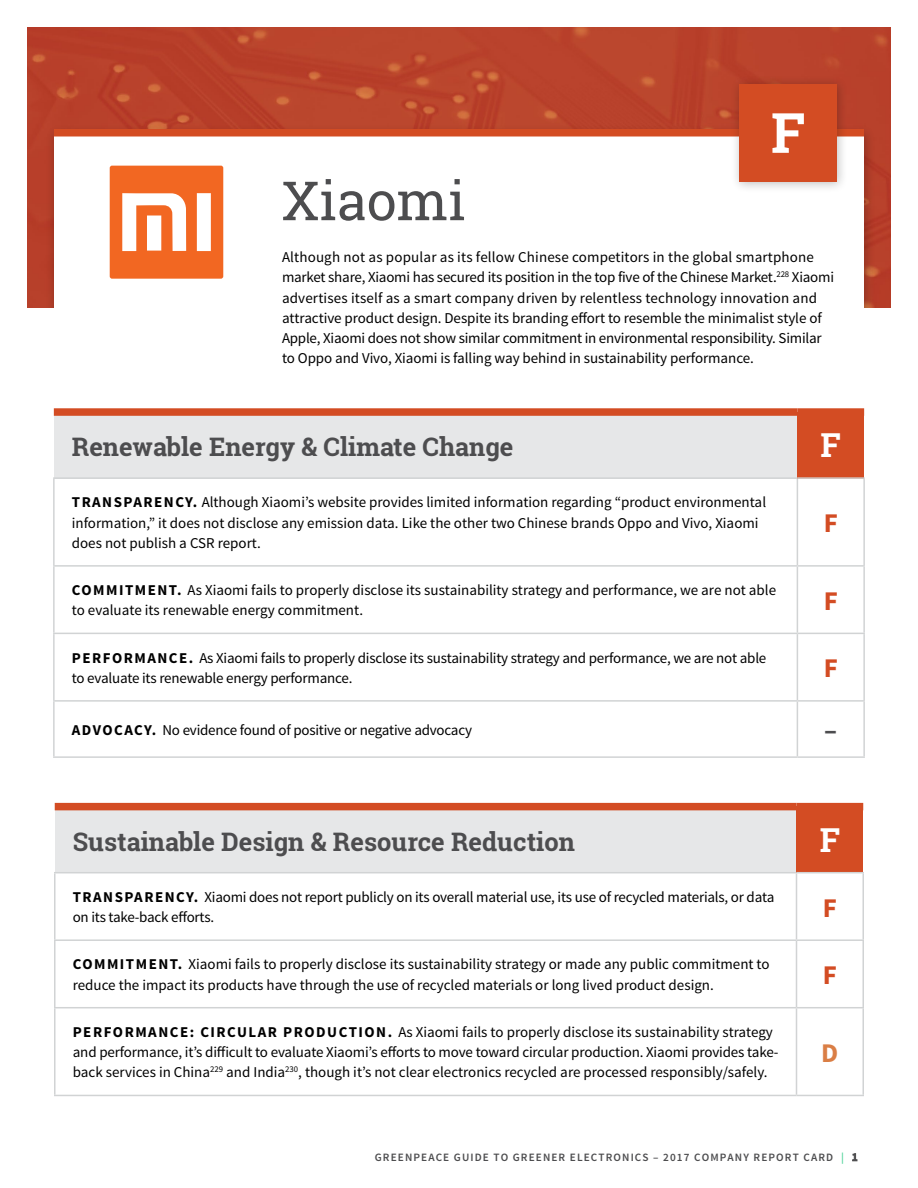
<style>
.page{position:relative;width:918px;height:1188px;background:#fff}
.page>*{position:absolute;margin:0;border:0;box-sizing:border-box;transform-origin:0 0}
.t1{font:700 55.5px "Roboto Slab";color:#fff}
.t2{font:54px "Roboto Slab";color:#4d4d4f}
.t3{font:700 33px "Roboto Slab";color:#fff}
.t4{font:700 27px "Source Sans Pro";color:#d34c23}
.t5{font:700 27px "Source Sans Pro";color:#4d4d4f}
.t6{font:700 27px "Source Sans Pro";color:#da7e45}
.t7{font:700 25.5px "Roboto Slab";color:#4d4d4f}
.t8{font:15px/20.2px "Source Sans Pro";letter-spacing:-.005em;color:#000}
.t9{font:600 11.25px "Source Sans Pro";letter-spacing:.1em;color:#4d4d4f}
.s1{font-weight:700}
.s2{color:#50d39a}
</style>
<div class="page">
<div style="left:27px;top:27px;width:864px;height:281px;background:#b9422c"></div>
<div style="left:45px;top:124px;width:831px;height:244px;background:#000;opacity:.25"></div>
<div style="left:54px;top:133px;width:810px;height:223px;background:#fff"></div>
<div style="left:54px;top:129px;width:810px;height:7px;background:#d34c23"></div>
<div style="left:11px;top:308px;width:891px;height:126px;background:#fff"></div>
<div style="left:54px;top:412px;width:743px;height:66px;background:#e6e7e8"></div>
<div style="left:797px;top:412px;width:67px;height:66px;background:#d34c23"></div>
<hr style="left:53px;top:479px;width:2px;height:86px;background:#d1d3d4">
<hr style="left:797px;top:479px;width:1px;height:86px;background:#d1d3d4">
<hr style="left:53px;top:565px;width:744px;height:2px;background:#d1d3d4">
<hr style="left:53px;top:567px;width:2px;height:66px;background:#d1d3d4">
<hr style="left:797px;top:565px;width:68px;height:2px;background:#d1d3d4">
<hr style="left:797px;top:567px;width:1px;height:66px;background:#d1d3d4">
<hr style="left:53px;top:633px;width:744px;height:1px;background:#d1d3d4">
<hr style="left:53px;top:634px;width:2px;height:66px;background:#d1d3d4">
<hr style="left:797px;top:633px;width:68px;height:1px;background:#d1d3d4">
<hr style="left:797px;top:634px;width:1px;height:66px;background:#d1d3d4">
<hr style="left:53px;top:700px;width:744px;height:2px;background:#d1d3d4">
<hr style="left:53px;top:702px;width:2px;height:54px;background:#d1d3d4">
<hr style="left:797px;top:700px;width:68px;height:2px;background:#d1d3d4">
<hr style="left:797px;top:702px;width:1px;height:54px;background:#d1d3d4">
<hr style="left:863px;top:479px;width:2px;height:86px;background:#d1d3d4">
<hr style="left:863px;top:567px;width:2px;height:66px;background:#d1d3d4">
<hr style="left:863px;top:634px;width:2px;height:66px;background:#d1d3d4">
<hr style="left:863px;top:702px;width:2px;height:54px;background:#d1d3d4">
<hr style="left:53px;top:756px;width:744px;height:2px;background:#d1d3d4">
<hr style="left:797px;top:756px;width:68px;height:2px;background:#d1d3d4">
<hr style="left:797px;top:477px;width:68px;height:2px;background:#d1d3d4">
<hr style="left:53px;top:477px;width:744px;height:2px;background:#d1d3d4">
<div style="left:54px;top:408px;width:743px;height:8px;background:#d34c23"></div>
<div style="left:797px;top:408px;width:67px;height:8px;background:#d34c23"></div>
<div style="left:110px;top:166px;width:113px;height:113px;background:#f26722;border-radius:2px"></div>
<svg style="left:122px;top:193px;width:89px;height:58px"></svg>
<div style="left:55px;top:807px;width:741px;height:66px;background:#e6e7e8"></div>
<div style="left:796px;top:807px;width:67px;height:66px;background:#d34c23"></div>
<hr style="left:54px;top:873px;width:2px;height:66px;background:#d1d3d4">
<hr style="left:796px;top:873px;width:1px;height:66px;background:#d1d3d4">
<hr style="left:54px;top:939px;width:742px;height:2px;background:#d1d3d4">
<hr style="left:54px;top:941px;width:2px;height:66px;background:#d1d3d4">
<hr style="left:796px;top:939px;width:68px;height:2px;background:#d1d3d4">
<hr style="left:796px;top:941px;width:1px;height:66px;background:#d1d3d4">
<hr style="left:54px;top:1007px;width:742px;height:1px;background:#d1d3d4">
<hr style="left:54px;top:1008px;width:2px;height:87px;background:#d1d3d4">
<hr style="left:796px;top:1007px;width:68px;height:1px;background:#d1d3d4">
<hr style="left:796px;top:1008px;width:1px;height:87px;background:#d1d3d4">
<hr style="left:54px;top:1095px;width:742px;height:1px;background:#d1d3d4">
<hr style="left:796px;top:1095px;width:68px;height:1px;background:#d1d3d4">
<hr style="left:862px;top:873px;width:2px;height:66px;background:#d1d3d4">
<hr style="left:862px;top:941px;width:2px;height:66px;background:#d1d3d4">
<hr style="left:862px;top:1008px;width:2px;height:87px;background:#d1d3d4">
<hr style="left:54px;top:872px;width:742px;height:1px;background:#d1d3d4">
<hr style="left:796px;top:872px;width:68px;height:1px;background:#d1d3d4">
<div style="left:55px;top:803px;width:741px;height:7px;background:#d34c23"></div>
<div style="left:796px;top:803px;width:67px;height:7px;background:#d34c23"></div>
<div style="left:730px;top:75px;width:119px;height:118px;background:#000;opacity:.25"></div>
<div style="left:739px;top:84px;width:98px;height:98px;background:#d34c23"></div>
<h2 class="t2" style="left:282px;top:164px;width:185px">Xiaomi</h2>
<h1 class="t1" style="left:771px;top:95px;width:36px">F</h1>
<p class="t8" style="left:282px;top:247px;width:554px">Although not as popular as its fellow Chinese competitors in the global smartphone market share, Xiaomi has secured its position in the top five of the Chinese Market.<sup>228</sup> Xiaomi advertises itself as a smart company driven by relentless technology innovation and attractive product design. Despite its branding effort to resemble the minimalist style of Apple, Xiaomi does not show similar commitment in environmental responsibility. Similar to Oppo and Vivo, Xiaomi is falling way behind in sustainability performance.</p>
<h3 class="t7" style="left:72px;top:429px;width:443px">Renewable Energy &amp; Climate Change</h3>
<h3 class="t3" style="left:821px;top:423px;width:22px">F</h3>
<p class="t8" style="left:72px;top:493px;width:696px"><span class="s1">TRANSPARENCY.</span> Although Xiaomi’s website provides limited information regarding “product environmental information,” it does not disclose any emission data. Like the other two Chinese brands Oppo and Vivo, Xiaomi does not publish a CSR report.</p>
<h3 class="t4" style="left:824px;top:506px;width:16px">F</h3>
<p class="t8" style="left:72px;top:580px;width:706px"><span class="s1">COMMITMENT.</span> As Xiaomi fails to properly disclose its sustainability strategy and performance, we are not able to evaluate its renewable energy commitment.</p>
<h3 class="t4" style="left:824px;top:583px;width:16px">F</h3>
<p class="t8" style="left:72px;top:648px;width:696px"><span class="s1">PERFORMANCE.</span> As Xiaomi fails to properly disclose its sustainability strategy and performance, we are not able to evaluate its renewable energy performance.</p>
<h3 class="t4" style="left:824px;top:651px;width:16px">F</h3>
<p class="t8" style="left:72px;top:720px;width:402px"><span class="s1">ADVOCACY.</span> No evidence found of positive or negative advocacy</p>
<h3 class="t5" style="left:824px;top:713px;width:14px">–</h3>
<h3 class="t7" style="left:73px;top:824px;width:504px">Sustainable Design &amp; Resource Reduction</h3>
<h3 class="t3" style="left:820px;top:817px;width:22px">F</h3>
<p class="t8" style="left:73px;top:887px;width:703px"><span class="s1">TRANSPARENCY.</span> Xiaomi does not report publicly on its overall material use, its use of recycled materials, or data on its take-back efforts.</p>
<h3 class="t4" style="left:823px;top:890px;width:16px">F</h3>
<p class="t8" style="left:73px;top:955px;width:698px"><span class="s1">COMMITMENT.</span> Xiaomi fails to properly disclose its sustainability strategy or made any public commitment to reduce the impact its products have through the use of recycled materials or long lived product design.</p>
<h3 class="t4" style="left:823px;top:958px;width:16px">F</h3>
<p class="t8" style="left:73px;top:1022px;width:707px"><span class="s1">PERFORMANCE: CIRCULAR PRODUCTION.</span> As Xiaomi fails to properly disclose its sustainability strategy and performance, it’s difficult to evaluate Xiaomi’s efforts to move toward circular production. Xiaomi provides take&shy;back services in China<sup>229</sup> and India<sup>230</sup>, though it’s not clear electronics recycled are processed responsibly/safely.</p>
<h3 class="t6" style="left:821px;top:1035px;width:19px">D</h3>
<p class="t9" style="left:375px;top:1150px;width:484px">GREENPEACE GUIDE TO GREENER ELECTRONICS – 2017 COMPANY REPORT CARD <span class="s2">|</span> 1</p>
</div>
